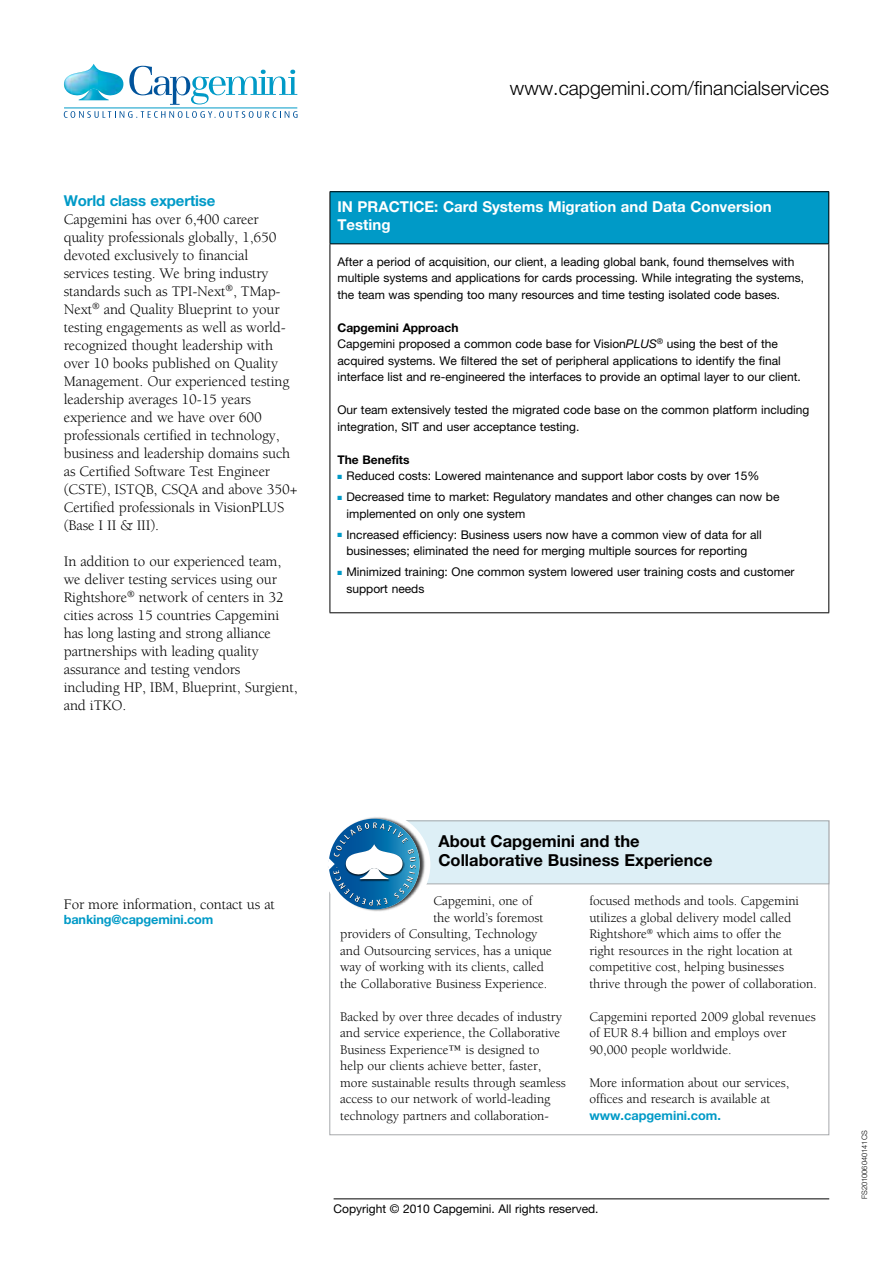
<style>
.page{position:relative;width:893px;height:1263px;background:#fff}
.page>*{position:absolute;margin:0;border:0;box-sizing:border-box;transform-origin:0 0}
.t1{font:300 19.5px "Helvetica Neue LT Std";color:#000}
.t2{font:700 16.5px/19.5px "Helvetica Neue LT Std";color:#000}
.t3{font:15px/18px "Berkeley Std";letter-spacing:-.01em;color:#000}
.t4{font:700 15px/18px "Helvetica Neue LT Std";color:#fff}
.t5{font:700 15px "Helvetica Neue LT Std";letter-spacing:-.01em;color:#009ac7}
.t6{font:13.5px/16.5px "Berkeley Std";letter-spacing:-.005em;color:#000}
.t7{font:700 12.75px "Helvetica Neue LT Std";letter-spacing:-.01em;color:#009ac7}
.t8{font:12px/16.5px "Helvetica Neue LT Std";color:#000}
.t9{font:700 12px "Helvetica Neue LT Std";color:#000}
.t10{font:300 7.5px "Helvetica Neue LT Std";color:#000}
.s1{font-weight:700}
.s2{font-style:italic}
.s3{color:#009ac7}
</style>
<div class="page">
<img style="left:79px;top:96px;width:30px;height:4px">
<img style="left:64px;top:64px;width:59px;height:32px">
<svg style="left:129px;top:66px;width:168px;height:39px"></svg>
<svg style="left:64px;top:111px;width:234px;height:7px"></svg>
<hr style="left:64px;top:107px;width:233px;height:1px;background:#009ac7">
<hr style="left:334px;top:1198px;width:495px;height:1px;background:#000">
<svg style="left:329px;top:820px;width:501px;height:315px"></svg>
<div style="left:386px;top:821px;width:443px;height:63px;background:#ddeff6"></div>
<div style="left:386px;top:820px;width:443px;height:64px;border:1px solid #a7a9ac"></div>
<svg style="left:328px;top:817px;width:102px;height:101px"></svg>
<div style="left:330px;top:192px;width:499px;height:52px;background:#009ac7"></div>
<hr style="left:330px;top:243px;width:499px;height:1px;background:#000">
<hr style="left:330px;top:191px;width:499px;height:1px;background:#000">
<hr style="left:330px;top:192px;width:1px;height:51px;background:#000">
<hr style="left:828px;top:192px;width:1px;height:51px;background:#000">
<hr style="left:330px;top:244px;width:1px;height:368px;background:#000">
<hr style="left:828px;top:244px;width:1px;height:368px;background:#000">
<hr style="left:330px;top:612px;width:499px;height:1px;background:#000">
<p class="t5" style="left:64px;top:192px;width:153px">World class expertise</p>
<p class="t3" style="left:64px;top:211px;width:235px">Capgemini has over 6,400 career quality professionals globally, 1,650 devoted exclusively to financial<br>services testing. We bring industry standards such as TPI-Next<sup>®</sup>, TMap-Next<sup>®</sup> and Quality Blueprint to your testing engagements as well as world&shy;recognized thought leadership with over 10 books published on Quality Management. Our experienced testing leadership averages 10-15 years experience and we have over 600 professionals certified in technology, business and leadership domains such as Certified Software Test Engineer (CSTE), ISTQB, CSQA and above 350+ Certified professionals in VisionPLUS (Base I II &amp; III).</p>
<p class="t3" style="left:64px;top:553px;width:235px">In addition to our experienced team, we deliver testing services using our Rightshore<sup>®</sup> network of centers in 32 cities across 15 countries Capgemini has long lasting and strong alliance partnerships with leading quality assurance and testing vendors including HP, IBM, Blueprint, Surgient, and iTKO.</p>
<h1 class="t1" style="left:510px;top:76px;width:321px">www.capgemini.com/financialservices</h1>
<p class="t4" style="left:337px;top:198px;width:436px">IN PRACTICE: Card Systems Migration and Data Conversion<br>Testing</p>
<p class="t8" style="left:337px;top:253px;width:468px">After a period of acquisition, our client, a leading global bank, found themselves with multiple systems and applications for cards processing. While integrating the systems, the team was spending too many resources and time testing isolated code bases.</p>
<p class="t8" style="left:337px;top:319px;width:465px"><span class="s1">Capgemini Approach<br></span>Capgemini proposed a common code base for Vision<span class="s2">PLUS</span><sup>®</sup> using the best of the acquired systems. We filtered the set of peripheral applications to identify the final interface list and re-engineered the interfaces to provide an optimal layer to our client.</p>
<p class="t8" style="left:337px;top:401px;width:473px">Our team extensively tested the migrated code base on the common platform including integration, SIT and user acceptance testing.</p>
<p class="t9" style="left:337px;top:452px;width:74px">The Benefits</p>
<p class="t8" style="left:337px;top:467px;width:424px"><span class="s3">■</span> Reduced costs: Lowered maintenance and support labor costs by over 15%</p>
<p class="t8" style="left:346px;top:488px;width:434px;text-indent:-9px"><span class="s3">■</span> Decreased time to market: Regulatory mandates and other changes can now be implemented on only one system</p>
<p class="t8" style="left:337px;top:526px;width:426px;text-align:center"><span class="s3">■</span> Increased efficiency: Business users now have a common view of data for all businesses; eliminated the need for merging multiple sources for reporting</p>
<p class="t8" style="left:346px;top:563px;width:449px;text-indent:-9px"><span class="s3">■</span> Minimized training: One common system lowered user training costs and customer support needs</p>
<p class="t3" style="left:64px;top:896px;width:213px">For more information, contact us at</p>
<p class="t7" style="left:64px;top:912px;width:151px">banking@capgemini.com</p>
<h2 class="t2" style="left:438px;top:831px;width:276px">About Capgemini and the<br>Collaborative Business Experience</h2>
<p class="t6" style="left:433px;top:893px;width:101px">Capgemini, one of</p>
<p class="t6" style="left:433px;top:909px;width:112px">the world’s foremost</p>
<p class="t6" style="left:340px;top:926px;width:199px">providers of Consulting, Technology</p>
<p class="t6" style="left:340px;top:942px;width:213px">and Outsourcing services, has a unique</p>
<p class="t6" style="left:340px;top:959px;width:205px">way of working with its clients, called</p>
<p class="t6" style="left:340px;top:975px;width:209px">the Collaborative Business Experience.</p>
<p class="t6" style="left:340px;top:1008px;width:227px">Backed by over three decades of industry and service experience, the Collaborative Business Experience™ is designed to help our clients achieve better, faster, more sustainable results through seamless access to our network of world-leading technology partners and collaboration-</p>
<p class="t6" style="left:589px;top:893px;width:229px">focused methods and tools. Capgemini utilizes a global delivery model called Rightshore<sup>®</sup> which aims to offer the<br>right resources in the right location at competitive cost, helping businesses thrive through the power of collaboration.</p>
<p class="t6" style="left:589px;top:1008px;width:228px">Capgemini reported 2009 global revenues of EUR 8.4 billion and employs over<br>90,000 people worldwide.</p>
<p class="t6" style="left:589px;top:1074px;width:202px">More information about our services, offices and research is available at</p>
<p class="t7" style="left:589px;top:1107px;width:133px">www.capgemini.com.</p>
<p class="t8" style="left:334px;top:1200px;width:266px">Copyright © 2010 Capgemini. All rights reserved.</p>
<p class="t10" style="left:860px;top:1199px;width:70px;rotate:-90deg">FS201006040141CS</p>
</div>
